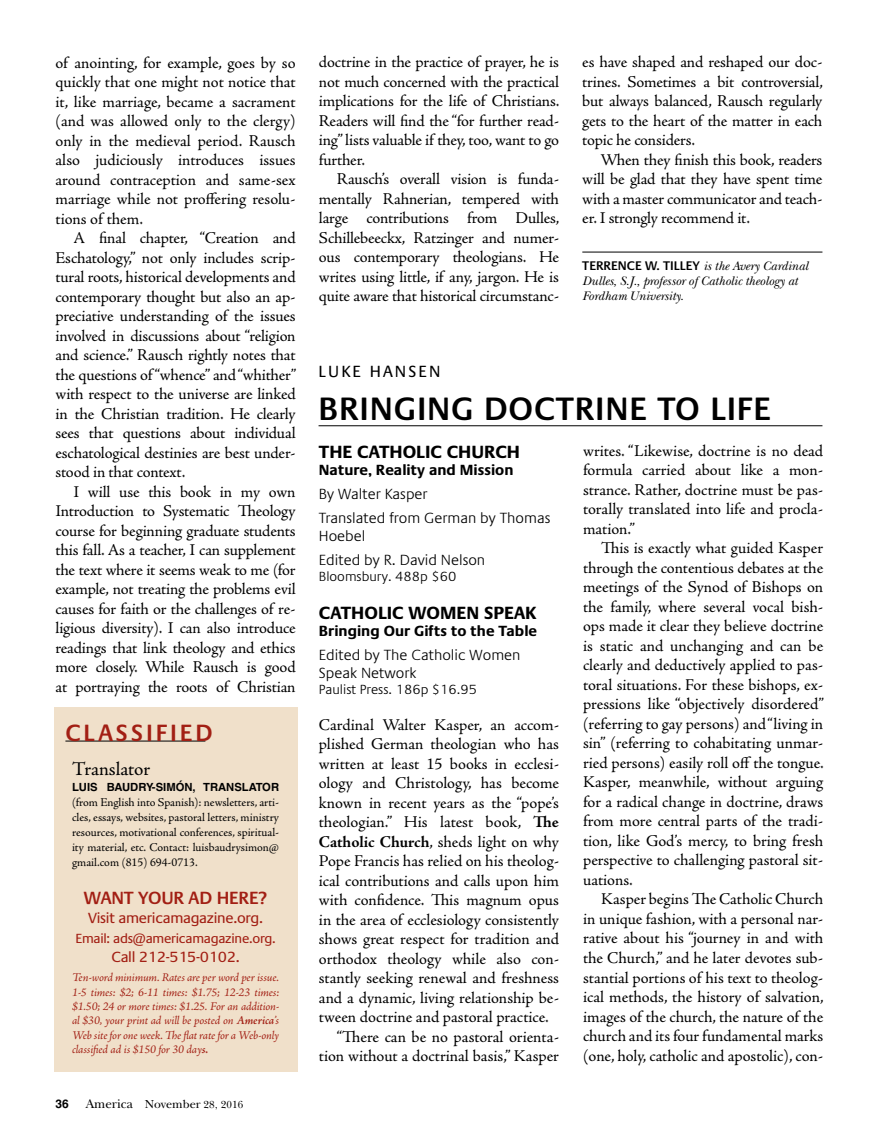
<style>
.page{position:relative;width:878px;height:1134px;background:#fff}
.page>*{position:absolute;margin:0;border:0;box-sizing:border-box;transform-origin:0 0}
.t1{font:600 33px "Praxis LT Pro";letter-spacing:.025em;color:#000}
.t2{font:600 24px "Praxis LT Pro";letter-spacing:.12em;color:#a21f14}
.t3{font:19.5px "Adobe Jenson Pro";letter-spacing:-.005em;color:#000}
.t4{font:700 18px "Praxis LT Pro";color:#000}
.t5{font:600 18px "Praxis LT Pro";letter-spacing:-.01em;color:#a21f14}
.t6{font:16.5px/19.5px "Adobe Jenson Pro";letter-spacing:-.005em;color:#000;text-align:justify}
.t7{font:16.5px "Praxis LT Pro";letter-spacing:.13em;color:#000}
.t8{font:300 15px/24px "Praxis LT Pro";color:#000}
.t9{font:700 15px "Praxis LT Pro";color:#000}
.t10{font:15px "Praxis LT Pro";letter-spacing:-.02em;color:#a21f14}
.t11{font:300 13.5px "Praxis LT Pro";color:#000}
.t12{font:13.5px "Praxis LT Pro";letter-spacing:-.02em;color:#a21f14}
.t13{font:italic 12.75px/14.5px "New Baskerville ITC";color:#000}
.t14{font:italic 12px/14.4px "Adobe Jenson Pro";letter-spacing:-.015em;color:#a21f14;text-align:justify}
.t15{font:12px/15px "Adobe Jenson Pro";color:#000;text-align:justify}
.t16{font:12px "New Baskerville ITC";color:#000}
.t17{font:700 11.25px "Helvetica LT Std";color:#000}
.s1{font-weight:600}
.s2{font-family:"Helvetica LT Std";font-weight:700}
.s3{font-size:12.75px}
.s4{font-size:10.5px}
.s5{font-family:"Praxis LT Pro";font-weight:600;font-style:normal}
.s6{font-weight:700}
</style>
<div class="page">
<hr style="left:582px;top:252px;width:240px;height:1px;background:#000">
<hr style="left:318px;top:426px;width:504px;height:1px;background:#000">
<div style="left:54px;top:707px;width:243px;height:364px;background:#f0e0ca"></div>
<hr style="left:65px;top:741px;width:140px;height:1px;background:#000">
<p class="t6" style="left:56px;top:53px;width:242px">of anointing, for example, goes by so quickly that one might not notice that it, like marriage, became a sacrament (and was allowed only to the clergy) only in the medieval period. Rausch also judiciously introduces issues around contraception and same-sex marriage while not proffering resolu&shy;tions of them.</p>
<p class="t6" style="left:56px;top:228px;width:242px;text-indent:18px">A final chapter, “Creation and Eschatology,” not only includes scrip&shy;tural roots, historical developments and contemporary thought but also an ap&shy;preciative understanding of the issues involved in discussions about “religion and science.” Rausch rightly notes that the questions of “whence” and “whither” with respect to the universe are linked in the Christian tradition. He clearly sees that questions about individual eschatological destinies are best under&shy;stood in that context.</p>
<p class="t6" style="left:56px;top:482px;width:242px;text-indent:18px">I will use this book in my own Introduction to Systematic Theology course for beginning graduate students this fall. As a teacher, I can supplement the text where it seems weak to me (for example, not treating the problems evil causes for faith or the challenges of re&shy;ligious diversity). I can also introduce readings that link theology and ethics more closely. While Rausch is good at portraying the roots of Christian</p>
<h2 class="t2" style="left:65px;top:718px;width:149px">CLASSIFIED</h2>
<p class="t3" style="left:72px;top:758px;width:80px">Translator</p>
<p class="t17" style="left:72px;top:780px;width:208px">LUIS BAUDRY-SIMÓN, TRANSLATOR</p>
<p class="t15" style="left:72px;top:795px;width:209px">(from English into Spanish): newsletters, arti&shy;cles, essays, websites, pastoral letters, ministry resources, motivational conferences, spiritual&shy;ity material, etc. Contact: luisbaudrysimon@ gmail.com (815) 694-0713.</p>
<p class="t5" style="left:84px;top:887px;width:185px">WANT YOUR AD HERE?</p>
<p class="t10" style="left:88px;top:909px;width:176px">Visit americamagazine.org.</p>
<p class="t12" style="left:75px;top:930px;width:202px">Email: ads@americamagazine.org.</p>
<p class="t10" style="left:111px;top:948px;width:130px">Call 212-515-0102.</p>
<p class="t14" style="left:72px;top:971px;width:208px">Ten-word minimum. Rates are per word per issue.<br>1-5 times: $2; 6-11 times: $1.75; 12-23 times: $1.50; 24 or more times: $1.25. For an addition&shy;al $30, your print ad will be posted on <span class="s1">America</span>’s Web site for one week. The flat rate for a Web-only classified ad is $150 for 30 day<span class="s1">s.</span></p>
<p class="t16" style="left:56px;top:1097px;width:189px"><span class="s2">36</span> <span class="s3">America</span> November <span class="s4">28, 2016</span></p>
<p class="t6" style="left:319px;top:53px;width:242px">doctrine in the practice of prayer, he is not much concerned with the practical implications for the life of Christians.<br>Readers will find the “for further read&shy;ing” lists valuable if they, too, want to go further.</p>
<p class="t6" style="left:319px;top:170px;width:242px;text-indent:18px">Rausch’s overall vision is funda&shy;mentally Rahnerian, tempered with large contributions from Dulles, Schillebeeckx, Ratzinger and numer&shy;ous contemporary theologians. He writes using little, if any, jargon. He is quite aware that historical circumstanc-</p>
<p class="t6" style="left:582px;top:53px;width:242px">es have shaped and reshaped our doc&shy;trines. Sometimes a bit controversial, but always balanced, Rausch regularly gets to the heart of the matter in each topic he considers.</p>
<p class="t6" style="left:582px;top:150px;width:242px;text-indent:18px">When they finish this book, readers will be glad that they have spent time with a master communicator and teach&shy;er. I strongly recommend it.</p>
<p class="t13" style="left:582px;top:259px;width:227px"><span class="s5">TERRENCE W. TILLEY</span> is the Avery Cardinal<br>Dulles, S.J., professor of Catholic theology at<br>Fordham University.</p>
<p class="t7" style="left:318px;top:362px;width:123px">LUKE HANSEN</p>
<h1 class="t1" style="left:318px;top:389px;width:454px">BRINGING DOCTRINE TO LIFE</h1>
<p class="t4" style="left:319px;top:442px;width:203px">THE CATHOLIC CHURCH</p>
<p class="t9" style="left:319px;top:461px;width:196px">Nature, Reality and Mission</p>
<p class="t8" style="left:319px;top:482px;width:233px">By Walter Kasper<br>Translated from German by Thomas</p>
<p class="t8" style="left:319px;top:524px;width:168px">Hoebel<br>Edited by R. David Nelson</p>
<p class="t11" style="left:319px;top:569px;width:139px">Bloomsbury. 488p $60</p>
<p class="t4" style="left:319px;top:602px;width:219px">CATHOLIC WOMEN SPEAK</p>
<p class="t9" style="left:319px;top:622px;width:220px">Bringing Our Gifts to the Table</p>
<p class="t8" style="left:319px;top:646px;width:203px;line-height:18px">Edited by The Catholic Women<br>Speak Network</p>
<p class="t11" style="left:319px;top:682px;width:160px">Paulist Press. 186p $16.95</p>
<p class="t6" style="left:319px;top:715px;width:241px">Cardinal Walter Kasper, an accom-</p>
<p class="t6" style="left:319px;top:735px;width:242px">plished German theologian who has</p>
<p class="t6" style="left:319px;top:754px;width:242px">written at least 15 books in ecclesi-</p>
<p class="t6" style="left:319px;top:774px;width:241px">ology and Christology, has become</p>
<p class="t6" style="left:319px;top:793px;width:242px">known in recent years as the “pope’s</p>
<p class="t6" style="left:319px;top:813px;width:241px">theologian.” His latest book, <span class="s6">The</span></p>
<p class="t6" style="left:319px;top:832px;width:241px"><span class="s6">Catholic Church</span>, sheds light on why</p>
<p class="t6" style="left:319px;top:852px;width:242px">Pope Francis has relied on his theolog-</p>
<p class="t6" style="left:319px;top:871px;width:242px">ical contributions and calls upon him</p>
<p class="t6" style="left:319px;top:891px;width:242px">with confidence. This magnum opus</p>
<p class="t6" style="left:319px;top:910px;width:241px">in the area of ecclesiology consistently</p>
<p class="t6" style="left:319px;top:930px;width:242px">shows great respect for tradition and</p>
<p class="t6" style="left:319px;top:949px;width:241px">orthodox theology while also con-</p>
<p class="t6" style="left:319px;top:969px;width:241px">stantly seeking renewal and freshness</p>
<p class="t6" style="left:319px;top:988px;width:241px">and a dynamic, living relationship be-</p>
<p class="t6" style="left:319px;top:1008px;width:231px">tween doctrine and pastoral practice.</p>
<p class="t6" style="left:337px;top:1027px;width:224px">“There can be no pastoral orienta-</p>
<p class="t6" style="left:319px;top:1047px;width:241px">tion without a doctrinal basis,” Kasper</p>
<p class="t6" style="left:583px;top:441px;width:242px">writes. “Likewise, doctrine is no dead formula carried about like a mon&shy;strance. Rather, doctrine must be pas&shy;torally translated into life and procla&shy;mation.”</p>
<p class="t6" style="left:583px;top:539px;width:242px;text-indent:18px">This is exactly what guided Kasper through the contentious debates at the meetings of the Synod of Bishops on the family, where several vocal bish&shy;ops made it clear they believe doctrine is static and unchanging and can be clearly and deductively applied to pas&shy;toral situations. For these bishops, ex&shy;pressions like “objectively disordered” (referring to gay persons) and “living in sin” (referring to cohabitating unmar&shy;ried persons) easily roll off the tongue.<br>Kasper, meanwhile, without arguing for a radical change in doctrine, draws from more central parts of the tradi&shy;tion, like God’s mercy, to bring fresh perspective to challenging pastoral sit&shy;uations.</p>
<p class="t6" style="left:583px;top:890px;width:242px;text-indent:18px">Kasper begins The Catholic Church in unique fashion, with a personal nar&shy;rative about his “journey in and with the Church,” and he later devotes sub&shy;stantial portions of his text to theolog&shy;ical methods, the history of salvation, images of the church, the nature of the church and its four fundamental marks (one, holy, catholic and apostolic), con-</p>
</div>
